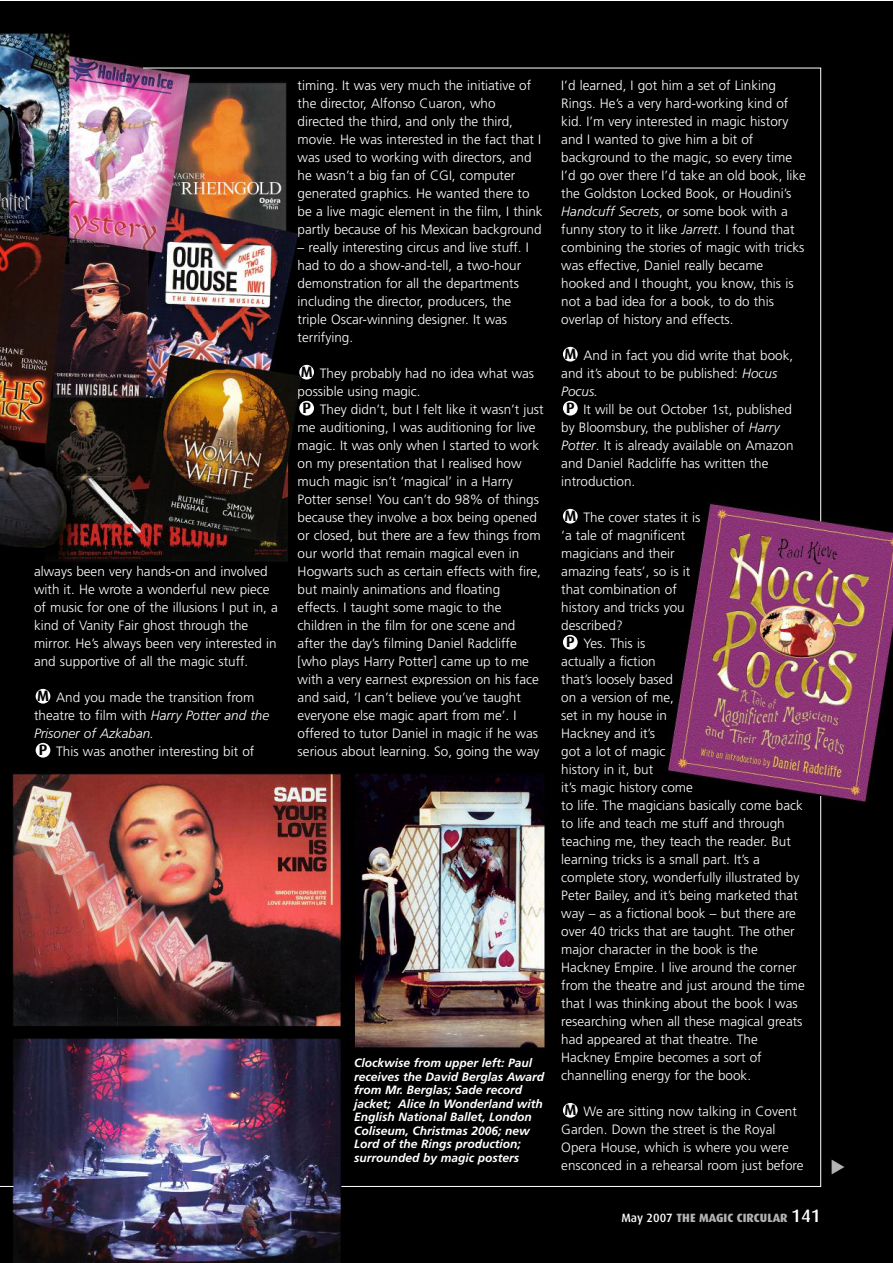
<style>
.page{position:relative;width:893px;height:1263px;background:#fff}
.page>*{position:absolute;margin:0;border:0;box-sizing:border-box;transform-origin:0 0}
.t1{font:700 15px "Dax";color:#000}
.t2{font:300 13.5px/18px "Frutiger";color:#fff}
.t3{font:italic 300 13.5px "Frutiger";color:#fff}
.t4{font:italic 700 12px/13.5px "Frutiger";color:#fff}
.t5{font:800 12px "Dax";color:#b3b3b3}
.s1{font-style:italic}
.s2{font-family:"Dax";font-weight:700;font-size:15px;color:#000}
.s3{font-weight:500;color:#fff}
.s4{font-weight:500;font-size:18px;color:#fff}
</style>
<div class="page">
<img style="left:0;top:1px;width:892px;height:1262px">
<svg style="left:0;top:1186px;width:13px;height:1px"></svg>
<img style="left:341px;top:795px;width:480px;height:392px">
<svg style="left:142px;top:67px;width:679px;height:455px;background:#191210"></svg>
<div style="left:563px;top:1103px;width:15px;height:14px;background:#fff;border-radius:50%"></div>
<div style="left:563px;top:635px;width:15px;height:15px;background:#fff;border-radius:50%"></div>
<div style="left:563px;top:509px;width:15px;height:15px;background:#fff;border-radius:50%"></div>
<div style="left:563px;top:401px;width:15px;height:14px;background:#fff;border-radius:50%"></div>
<div style="left:563px;top:347px;width:15px;height:15px;background:#fff;border-radius:50%"></div>
<div style="left:36px;top:743px;width:14px;height:15px;background:#fff;border-radius:50%"></div>
<div style="left:36px;top:689px;width:14px;height:15px;background:#fff;border-radius:50%"></div>
<div style="left:299px;top:401px;width:15px;height:14px;background:#fff;border-radius:50%"></div>
<div style="left:299px;top:365px;width:15px;height:15px;background:#fff;border-radius:50%"></div>
<svg style="left:832px;top:1160px;width:13px;height:14px"></svg>
<p class="t2" style="left:34px;top:562px;width:245px">always been very hands-on and involved with it. He wrote a wonderful new piece of music for one of the illusions I put in, a kind of Vanity Fair ghost through the mirror. He’s always been very interested in and supportive of all the magic stuff.</p>
<p class="t2" style="left:56px;top:688px;width:200px">And you made the transition from</p>
<p class="t2" style="left:34px;top:706px;width:237px">theatre to film with <span class="s1">Harry Potter and the</span></p>
<p class="t3" style="left:34px;top:726px;width:122px">Prisoner of Azkaban.</p>
<p class="t2" style="left:39px;top:742px;width:217px"><span class="s2">P</span> This was another interesting bit of</p>
<p class="t1" style="left:37px;top:687px;width:13px">M</p>
<p class="t2" style="left:298px;top:76px;width:246px">timing. It was very much the initiative of the director, Alfonso Cuaron, who directed the third, and only the third, movie. He was interested in the fact that I was used to working with directors, and he wasn’t a big fan of CGI, computer generated graphics. He wanted there to be a live magic element in the film, I think partly because of his Mexican background</p>
<p class="t2" style="left:298px;top:238px;width:233px">– really interesting circus and live stuff. I had to do a show-and-tell, a two-hour demonstration for all the departments including the director, producers, the triple Oscar-winning designer. It was terrifying.</p>
<p class="t2" style="left:298px;top:364px;width:238px;text-indent:22px">They probably had no idea what was possible using magic.</p>
<p class="t2" style="left:298px;top:400px;width:248px;text-indent:22px">They didn’t, but I felt like it wasn’t just me auditioning, I was auditioning for live magic. It was only when I started to work on my presentation that I realised how much magic isn’t ‘magical’ in a Harry Potter sense! You can’t do 98% of things because they involve a box being opened or closed, but there are a few things from our world that remain magical even in Hogwarts such as certain effects with fire, but mainly animations and floating effects. I taught some magic to the children in the film for one scene and after the day’s filming Daniel Radcliffe [who plays Harry Potter] came up to me with a very earnest expression on his face and said, ‘I can’t believe you’ve taught everyone else magic apart from me’. I offered to tutor Daniel in magic if he was serious about learning. So, going the way</p>
<p class="t1" style="left:301px;top:363px;width:13px">M</p>
<p class="t1" style="left:302px;top:399px;width:10px">P</p>
<p class="t4" style="left:354px;top:1056px;width:192px">Clockwise from upper left: Paul receives the David Berglas Award from Mr. Berglas; Sade record jacket; Alice In Wonderland with<br>English National Ballet, London<br>Coliseum, Christmas 2006; new<br>Lord of the Rings production; surrounded by magic posters</p>
<p class="t2" style="left:561px;top:76px;width:246px">I’d learned, I got him a set of Linking Rings. He’s a very hard-working kind of kid. I’m very interested in magic history and I wanted to give him a bit of background to the magic, so every time I’d go over there I’d take an old book, like the Goldston Locked Book, or Houdini’s <span class="s1">Handcuff Secrets</span>, or some book with a funny story to it like <span class="s1">Jarrett</span>. I found that combining the stories of magic with tricks was effective, Daniel really became hooked and I thought, you know, this is not a bad idea for a book, to do this overlap of history and effects.</p>
<p class="t2" style="left:561px;top:346px;width:233px;text-indent:22px">And in fact you did write that book, and it’s about to be published: <span class="s1">Hocus<br>Pocus.</span></p>
<p class="t2" style="left:561px;top:400px;width:234px;text-indent:22px">It will be out October 1st, published by Bloomsbury, the publisher of <span class="s1">Harry Potter</span>. It is already available on Amazon and Daniel Radcliffe has written the introduction.</p>
<p class="t2" style="left:583px;top:508px;width:119px">The cover states it is</p>
<p class="t2" style="left:561px;top:526px;width:126px">‘a tale of magnificent</p>
<p class="t2" style="left:561px;top:544px;width:115px">magicians and their</p>
<p class="t2" style="left:561px;top:562px;width:131px">amazing feats’, so is it</p>
<p class="t2" style="left:561px;top:580px;width:117px">that combination of</p>
<p class="t2" style="left:561px;top:598px;width:125px">history and tricks you</p>
<p class="t2" style="left:561px;top:616px;width:63px">described?</p>
<p class="t2" style="left:583px;top:634px;width:63px">Yes. This is</p>
<p class="t2" style="left:561px;top:652px;width:96px">actually a fiction</p>
<p class="t2" style="left:561px;top:670px;width:113px">that’s loosely based</p>
<p class="t2" style="left:561px;top:688px;width:114px">on a version of me,</p>
<p class="t2" style="left:561px;top:706px;width:107px">set in my house in</p>
<p class="t2" style="left:561px;top:724px;width:95px">Hackney and it’s</p>
<p class="t2" style="left:561px;top:742px;width:106px">got a lot of magic</p>
<p class="t2" style="left:561px;top:760px;width:93px">history in it, but</p>
<p class="t2" style="left:561px;top:778px;width:133px">it’s magic history come</p>
<p class="t2" style="left:561px;top:796px;width:243px">to life. The magicians basically come back</p>
<p class="t2" style="left:561px;top:814px;width:225px">to life and teach me stuff and through</p>
<p class="t2" style="left:561px;top:832px;width:231px">teaching me, they teach the reader. But</p>
<p class="t2" style="left:561px;top:850px;width:200px">learning tricks is a small part. It’s a</p>
<p class="t2" style="left:561px;top:868px;width:240px">complete story, wonderfully illustrated by</p>
<p class="t2" style="left:561px;top:886px;width:238px">Peter Bailey, and it’s being marketed that</p>
<p class="t2" style="left:561px;top:904px;width:236px">way – as a fictional book – but there are</p>
<p class="t2" style="left:561px;top:922px;width:235px">over 40 tricks that are taught. The other</p>
<p class="t2" style="left:561px;top:940px;width:198px">major character in the book is the</p>
<p class="t2" style="left:561px;top:958px;width:237px">Hackney Empire. I live around the corner</p>
<p class="t2" style="left:561px;top:976px;width:245px">from the theatre and just around the time</p>
<p class="t2" style="left:561px;top:994px;width:238px">that I was thinking about the book I was</p>
<p class="t2" style="left:561px;top:1012px;width:243px">researching when all these magical greats</p>
<p class="t2" style="left:561px;top:1030px;width:198px">had appeared at that theatre. The</p>
<p class="t2" style="left:561px;top:1048px;width:202px">Hackney Empire becomes a sort of</p>
<p class="t2" style="left:561px;top:1066px;width:191px">channelling energy for the book.</p>
<p class="t2" style="left:561px;top:1102px;width:244px;text-indent:22px">We are sitting now talking in Covent Garden. Down the street is the Royal Opera House, which is where you were ensconced in a rehearsal room just before</p>
<p class="t1" style="left:564px;top:345px;width:13px">M</p>
<p class="t1" style="left:566px;top:399px;width:10px">P</p>
<p class="t1" style="left:564px;top:507px;width:13px">M</p>
<p class="t1" style="left:566px;top:633px;width:10px">P</p>
<p class="t1" style="left:564px;top:1101px;width:13px">M</p>
<p class="t5" style="left:621px;top:1211px;width:201px"><span class="s3">May 2007</span> THE MAGIC CIRCULAR <span class="s4">141</span></p>
</div>
